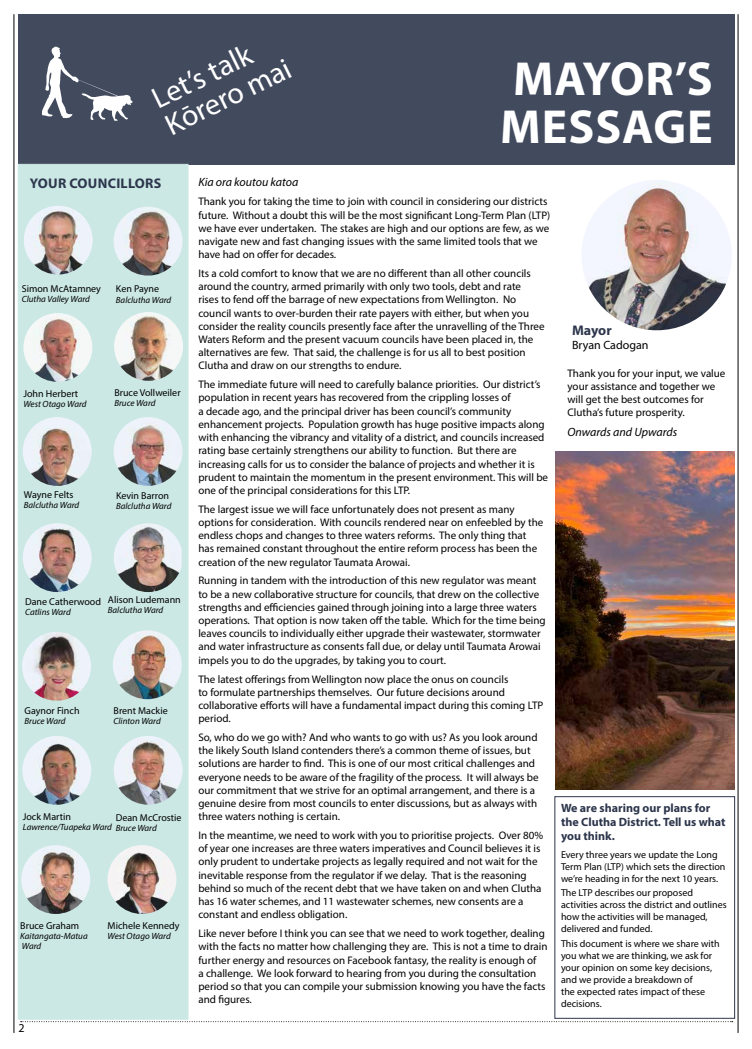
<style>
.page{position:relative;width:752px;height:1049px;background:#fff}
.page>*{position:absolute;margin:0;border:0;box-sizing:border-box;transform-origin:0 0}
.t1{font:700 48px/48px "Myriad Pro";letter-spacing:.02em;color:#fff}
.t2{font:30px/30px "Myriad Pro";color:#fff}
.t3{font:700 14px "Myriad Pro";letter-spacing:.02em;color:#2d364c}
.t4{font:700 12px/14px "Myriad Pro";color:#2d364c}
.t5{font:italic 12px "Myriad Pro";color:#000}
.t6{font:12px "Myriad Pro";color:#000}
.t7{font:11px/13.2px "Myriad Pro";color:#000}
.t8{font:10px/12px "Myriad Pro";color:#000}
.t9{font:italic 9px/10px "Myriad Pro";color:#000}
</style>
<div class="page">
<div style="left:18px;top:14px;width:716px;height:150px;background:#424a5e"></div>
<svg style="left:21px;top:1021px;width:711px;height:1px"></svg>
<hr style="left:14px;top:14px;width:1px;height:1019px;background:#000">
<hr style="left:737px;top:14px;width:1px;height:1019px;background:#000">
<svg style="left:42px;top:47px;width:90px;height:74px"></svg>
<img style="left:581px;top:180px;width:150px;height:150px;border-radius:75px">
<div style="left:18px;top:164px;width:170px;height:856px;background:#cbe8e5"></div>
<img style="left:114px;top:736px;width:68px;height:69px;border-radius:34px">
<img style="left:113px;top:207px;width:69px;height:69px;border-radius:34px">
<img style="left:114px;top:523px;width:67px;height:69px">
<img style="left:21px;top:845px;width:69px;height:69px;border-radius:34px">
<img style="left:22px;top:632px;width:69px;height:69px;border-radius:34px">
<img style="left:114px;top:312px;width:69px;height:69px;border-radius:34px">
<img style="left:23px;top:313px;width:69px;height:69px;border-radius:34px">
<img style="left:113px;top:417px;width:69px;height:69px;border-radius:34px">
<img style="left:24px;top:206px;width:69px;height:69px;border-radius:34px">
<img style="left:23px;top:523px;width:69px;height:69px;border-radius:34px">
<img style="left:23px;top:417px;width:69px;height:69px;border-radius:34px">
<img style="left:22px;top:736px;width:69px;height:69px;border-radius:34px">
<img style="left:113px;top:630px;width:68px;height:69px">
<div style="left:554px;top:796px;width:180px;height:223px;border:1px solid #2d364c"></div>
<img style="left:107px;top:845px;width:69px;height:69px;border-radius:34px">
<img style="left:555px;top:451px;width:178px;height:339px">
<h2 class="t2" style="left:147px;top:86px;width:138px;rotate:-26deg">Let’s talk<br>Kōrero mai</h2>
<h1 class="t1" style="left:500px;top:53px;width:214px">MAYOR’S<br>MESSAGE</h1>
<p class="t3" style="left:30px;top:174px;width:133px">YOUR COUNCILLORS</p>
<p class="t5" style="left:198px;top:175px;width:101px">Kia ora koutou katoa</p>
<p class="t7" style="left:198px;top:195px;width:353px">Thank you for taking the time to join with council in considering our districts future. Without a doubt this will be the most significant Long-Term Plan (LTP) we have ever undertaken. The stakes are high and our options are few, as we navigate new and fast changing issues with the same limited tools that we have had on offer for decades.</p>
<p class="t7" style="left:198px;top:266px;width:347px">Its a cold comfort to know that we are no different than all other councils around the country, armed primarily with only two tools, debt and rate<br>rises to fend off the barrage of new expectations from Wellington. No council wants to over-burden their rate payers with either, but when you consider the reality councils presently face after the unravelling of the Three Waters Reform and the present vacuum councils have been placed in, the alternatives are few. That said, the challenge is for us all to best position Clutha and draw on our strengths to endure.</p>
<p class="t7" style="left:198px;top:378px;width:351px">The immediate future will need to carefully balance priorities. Our district’s population in recent years has recovered from the crippling losses of<br>a decade ago, and the principal driver has been council’s community enhancement projects. Population growth has huge positive impacts along with enhancing the vibrancy and vitality of a district, and councils increased rating base certainly strengthens our ability to function. But there are increasing calls for us to consider the balance of projects and whether it is prudent to maintain the momentum in the present environment. This will be one of the principal considerations for this LTP.</p>
<p class="t7" style="left:198px;top:502px;width:346px">The largest issue we will face unfortunately does not present as many options for consideration. With councils rendered near on enfeebled by the endless chops and changes to three waters reforms. The only thing that has remained constant throughout the entire reform process has been the creation of the new regulator Taumata Arowai.</p>
<p class="t7" style="left:198px;top:574px;width:349px">Running in tandem with the introduction of this new regulator was meant to be a new collaborative structure for councils, that drew on the collective strengths and efficiencies gained through joining into a large three waters operations. That option is now taken off the table. Which for the time being leaves councils to individually either upgrade their wastewater, stormwater and water infrastructure as consents fall due, or delay until Taumata Arowai impels you to do the upgrades, by taking you to court.</p>
<p class="t7" style="left:198px;top:672px;width:346px">The latest offerings from Wellington now place the onus on councils<br>to formulate partnerships themselves. Our future decisions around collaborative efforts will have a fundamental impact during this coming LTP period.</p>
<p class="t7" style="left:198px;top:730px;width:341px">So, who do we go with? And who wants to go with us? As you look around the likely South Island contenders there’s a common theme of issues, but solutions are harder to find. This is one of our most critical challenges and everyone needs to be aware of the fragility of the process. It will always be our commitment that we strive for an optimal arrangement, and there is a genuine desire from most councils to enter discussions, but as always with three waters nothing is certain.</p>
<p class="t7" style="left:198px;top:828px;width:346px">In the meantime, we need to work with you to prioritise projects. Over 80% of year one increases are three waters imperatives and Council believes it is only prudent to undertake projects as legally required and not wait for the inevitable response from the regulator if we delay. That is the reasoning behind so much of the recent debt that we have taken on and when Clutha has 16 water schemes, and 11 wastewater schemes, new consents are a constant and endless obligation.</p>
<p class="t7" style="left:198px;top:927px;width:350px">Like never before I think you can see that we need to work together, dealing with the facts no matter how challenging they are. This is not a time to drain further energy and resources on Facebook fantasy, the reality is enough of<br>a challenge. We look forward to hearing from you during the consultation period so that you can compile your submission knowing you have the facts and figures.</p>
<p class="t8" style="left:22px;top:282px;width:81px">Simon McAtamney</p>
<p class="t9" style="left:22px;top:294px;width:70px">Clutha Valley Ward</p>
<p class="t8" style="left:116px;top:282px;width:45px">Ken Payne</p>
<p class="t9" style="left:116px;top:294px;width:57px">Balclutha Ward</p>
<p class="t8" style="left:114px;top:386px;width:68px">Bruce Vollweiler</p>
<p class="t9" style="left:114px;top:397px;width:43px">Bruce Ward</p>
<p class="t8" style="left:23px;top:387px;width:56px">John Herbert</p>
<p class="t9" style="left:23px;top:399px;width:65px">West Otago Ward</p>
<p class="t8" style="left:24px;top:488px;width:51px">Wayne Felts</p>
<p class="t9" style="left:24px;top:499px;width:57px">Balclutha Ward</p>
<p class="t8" style="left:116px;top:489px;width:55px">Kevin Barron</p>
<p class="t9" style="left:116px;top:501px;width:57px">Balclutha Ward</p>
<p class="t8" style="left:108px;top:594px;width:74px">Alison Ludemann</p>
<p class="t9" style="left:108px;top:605px;width:57px">Balclutha Ward</p>
<p class="t8" style="left:25px;top:596px;width:77px">Dane Catherwood</p>
<p class="t9" style="left:25px;top:607px;width:47px">Catlins Ward</p>
<p class="t8" style="left:25px;top:704px;width:56px">Gaynor Finch</p>
<p class="t9" style="left:25px;top:716px;width:43px">Bruce Ward</p>
<p class="t8" style="left:113px;top:704px;width:56px">Brent Mackie</p>
<p class="t9" style="left:113px;top:716px;width:49px">Clinton Ward</p>
<p class="t8" style="left:23px;top:810px;width:50px">Jock Martin</p>
<p class="t8" style="left:116px;top:811px;width:67px">Dean McCrostie</p>
<p class="t9" style="left:23px;top:822px;width:135px">Lawrence/Tuapeka Ward Bruce Ward</p>
<p class="t8" style="left:20px;top:919px;width:60px">Bruce Graham</p>
<p class="t9" style="left:20px;top:931px;width:69px">Kaitangata-Matua<br>Ward</p>
<p class="t8" style="left:107px;top:919px;width:73px">Michele Kennedy</p>
<p class="t9" style="left:107px;top:931px;width:65px">West Otago Ward</p>
<p class="t6" style="left:18px;top:1021px;width:8px">2</p>
<p class="t3" style="left:571px;top:321px;width:41px">Mayor</p>
<p class="t6" style="left:571px;top:338px;width:78px">Bryan Cadogan</p>
<p class="t7" style="left:567px;top:366px;width:159px">Thank you for your input, we value your assistance and together we will get the best outcomes for<br>Clutha’s future prosperity.</p>
<p class="t5" style="left:567px;top:425px;width:111px">Onwards and Upwards</p>
<p class="t4" style="left:560px;top:800px;width:166px">We are sharing our plans for the Clutha District. Tell us what you think.</p>
<p class="t8" style="left:560px;top:848px;width:166px">Every three years we update the Long<br>Term Plan (LTP) which sets the direction we’re heading in for the next 10 years.</p>
<p class="t8" style="left:560px;top:887px;width:167px">The LTP describes our proposed activities across the district and outlines how the activities will be managed, delivered and funded.</p>
<p class="t8" style="left:560px;top:938px;width:160px">This document is where we share with you what we are thinking, we ask for your opinion on some key decisions, and we provide a breakdown of<br>the expected rates impact of these decisions.</p>
</div>
